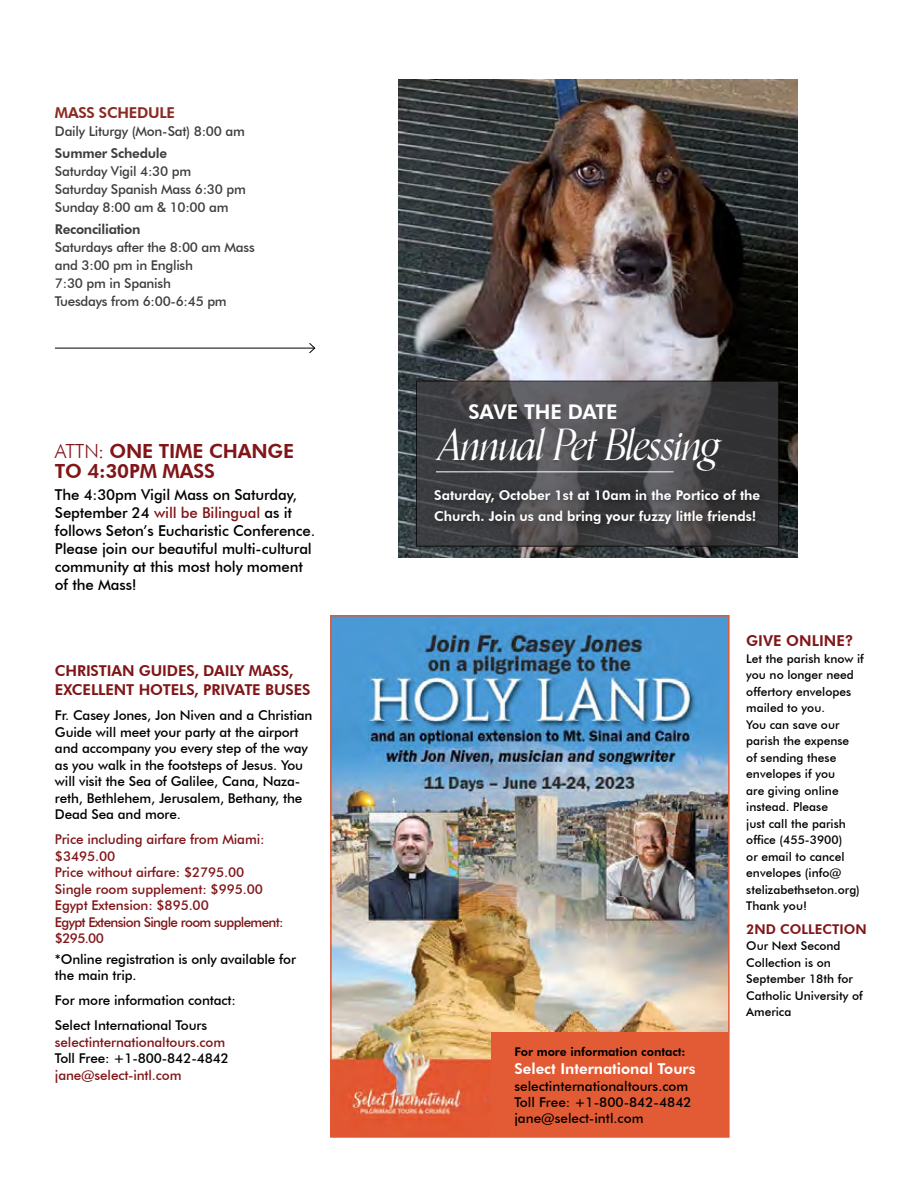
<style>
.page{position:relative;width:918px;height:1188px;background:#fff}
.page>*{position:absolute;margin:0;border:0;box-sizing:border-box;transform-origin:0 0}
.t1{font:italic 43.35px "Orpheus Pro";letter-spacing:-.045em;color:#fff}
.t2{font:800 20.25px "Futura BT";letter-spacing:-.01em;color:#fff}
.t3{font:800 19.5px/19.5px "Futura BT";letter-spacing:-.01em;color:#811518}
.t4{font:500 15px/18px "Futura BT";letter-spacing:-.01em;color:#000}
.t5{font:800 15px/19.5px "Futura BT";letter-spacing:-.01em;color:#811518}
.t6{font:800 15px "Futura BT";color:#fff}
.t7{font:800 15px "Futura BT";letter-spacing:-.02em;color:#8b2a21}
.t8{font:500 13.5px/16.5px "Futura BT";letter-spacing:-.01em;color:#000}
.t9{font:500 13.5px/16.5px "Futura BT";letter-spacing:-.01em;color:#811518}
.t10{font:500 13.5px/18px "Futura BT";letter-spacing:-.02em;color:#3e3d40}
.t11{font:800 13.5px/21px "Futura BT";color:#fff}
.t12{font:800 13.5px "Futura BT";letter-spacing:-.02em;color:#3e3d40}
.t13{font:800 13.5px "Futura BT";color:#811518}
.t14{font:500 12px/16.5px "Futura BT";color:#000}
.t15{font:800 12px "Futura BT";color:#000}
.s1{font-weight:300}
.s2{color:#811518}
</style>
<div class="page">
<hr style="left:55px;top:348px;width:260px;height:1px;background:#000">
<svg style="left:308px;top:343px;width:8px;height:11px"></svg>
<img style="left:333px;top:618px;width:394px;height:517px">
<div style="left:330px;top:615px;width:400px;height:523px;border:2px solid #e25833"></div>
<img style="left:398px;top:80px;width:399px;height:478px">
<svg style="left:418px;top:383px;width:359px;height:161px;background:#454448"></svg>
<div style="left:416px;top:381px;width:363px;height:165px;border:1px solid #000"></div>
<div style="left:429px;top:484px;width:340px;height:48px;background:#000;opacity:.52"></div>
<hr style="left:436px;top:471px;width:238px;height:1px;background:#fff">
<div style="left:491px;top:1032px;width:238px;height:104px;background:#e35b34"></div>
<p class="t7" style="left:55px;top:103px;width:122px">MASS SCHEDULE</p>
<p class="t10" style="left:55px;top:122px;width:191px">Daily Liturgy (Mon-Sat) 8:00 am</p>
<p class="t12" style="left:55px;top:145px;width:114px">Summer Schedule</p>
<p class="t10" style="left:55px;top:162px;width:192px">Saturday Vigil 4:30 pm<br>Saturday Spanish Mass 6:30 pm<br>Sunday 8:00 am &amp; 10:00 am</p>
<p class="t12" style="left:55px;top:221px;width:87px">Reconciliation</p>
<p class="t10" style="left:55px;top:238px;width:201px">Saturdays after the 8:00 am Mass and 3:00 pm in English<br>7:30 pm in Spanish<br>Tuesdays from 6:00-6:45 pm</p>
<h3 class="t3" style="left:55px;top:441px;width:241px"><span class="s1">ATTN:</span> ONE TIME CHANGE<br>TO 4:30PM MASS</h3>
<p class="t4" style="left:55px;top:485px;width:262px">The 4:30pm Vigil Mass on Saturday, September 24 <span class="s2">will be Bilingual</span> as it follows Seton’s Eucharistic Conference.<br>Please join our beautiful multi-cultural community at this most holy moment of the Mass!</p>
<p class="t5" style="left:55px;top:660px;width:257px">CHRISTIAN GUIDES, DAILY MASS,<br>EXCELLENT HOTELS, PRIVATE BUSES</p>
<p class="t8" style="left:55px;top:707px;width:259px">Fr. Casey Jones, Jon Niven and a Christian Guide will meet your party at the airport and accompany you every step of the way as you walk in the footsteps of Jesus. You will visit the Sea of Galilee, Cana, Naza&shy;reth, Bethlehem, Jerusalem, Bethany, the Dead Sea and more.</p>
<p class="t9" style="left:55px;top:831px;width:230px">Price including airfare from Miami: $3495.00<br>Price without airfare: $2795.00<br>Single room supplement: $995.00<br>Egypt Extension: $895.00<br>Egypt Extension Single room supplement: $295.00</p>
<p class="t8" style="left:55px;top:951px;width:242px">*Online registration is only available for the main trip.</p>
<p class="t8" style="left:55px;top:988px;width:182px;line-height:25px">For more information contact:<br>Select International Tours</p>
<p class="t9" style="left:55px;top:1034px;width:172px">selectinternationaltours.com</p>
<p class="t8" style="left:55px;top:1050px;width:175px">Toll Free: +1-800-842-4842</p>
<p class="t9" style="left:55px;top:1067px;width:128px">jane@select-intl.com</p>
<h2 class="t2" style="left:469px;top:399px;width:151px">SAVE THE DATE</h2>
<h1 class="t1" style="left:439px;top:411px;width:284px">Annual Pet Blessing</h1>
<p class="t11" style="left:434px;top:484px;width:328px">Saturday, October 1st at 10am in the Portico of the<br>Church. Join us and bring your fuzzy little friends!</p>
<p class="t15" style="left:514px;top:1045px;width:173px">For more information contact:</p>
<p class="t6" style="left:514px;top:1060px;width:183px">Select International Tours</p>
<p class="t8" style="left:514px;top:1078px;width:179px">selectinternationaltours.com<br>Toll Free: +1-800-842-4842 jane@select-intl.com</p>
<p class="t5" style="left:746px;top:631px;width:109px">GIVE ONLINE?</p>
<p class="t14" style="left:746px;top:650px;width:119px">Let the parish know if you no longer need offertory envelopes mailed to you.<br>You can save our parish the expense<br>of sending these envelopes if you<br>are giving online instead. Please<br>just call the parish office (455-3900)<br>or email to cancel envelopes (info@ stelizabethseton.org)<br>Thank you!</p>
<p class="t13" style="left:746px;top:921px;width:122px">2ND COLLECTION</p>
<p class="t14" style="left:746px;top:938px;width:118px">Our Next Second<br>Collection is on<br>September 18th for<br>Catholic University of<br>America</p>
</div>
